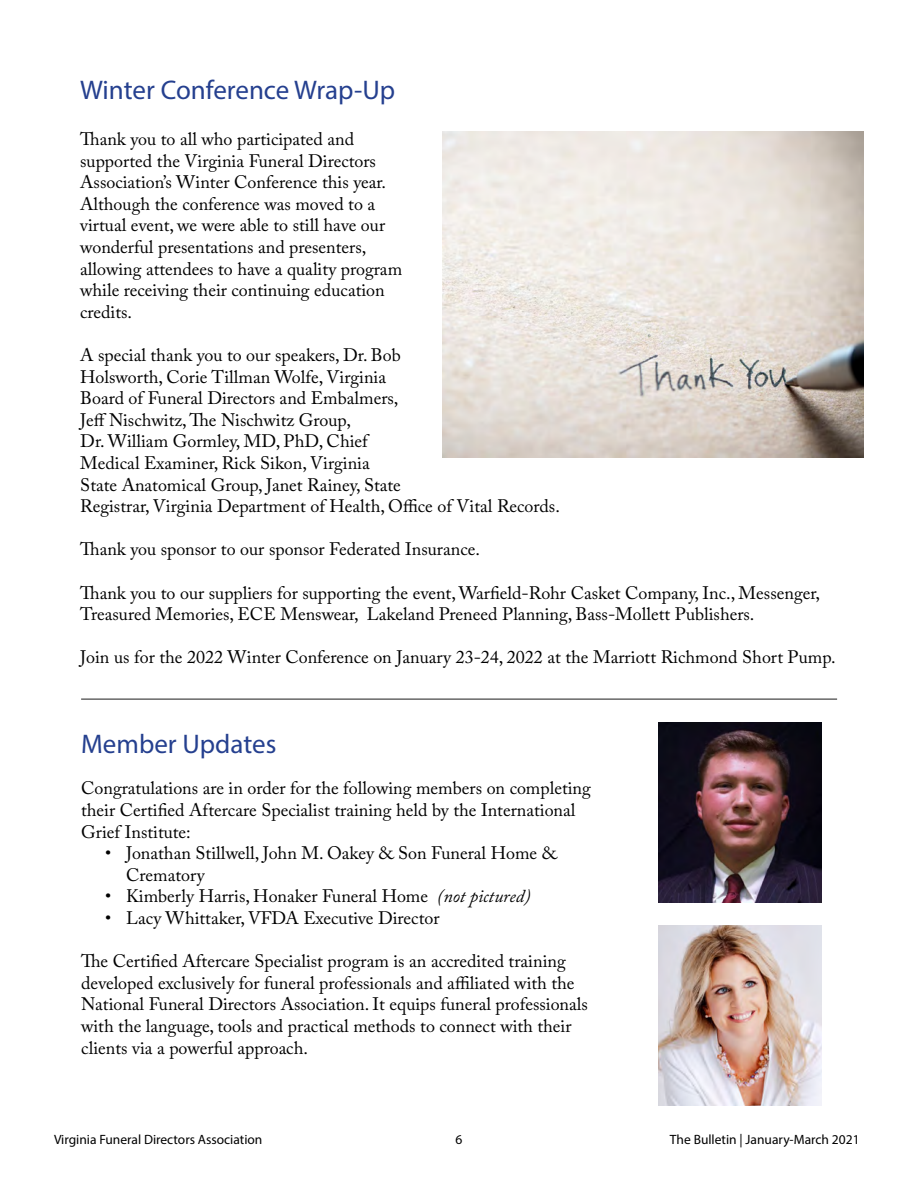
<style>
.page{position:relative;width:918px;height:1188px;background:#fff}
.page>*{position:absolute;margin:0;border:0;box-sizing:border-box;transform-origin:0 0}
.t1{font:27px "Myriad Pro";color:#25408f}
.t2{font:18px/21.6px "Adobe Caslon Pro";color:#000}
.t3{font:13.5px "Myriad Pro";color:#000}
.s1{font-style:italic}
</style>
<div class="page">
<hr style="left:81px;top:698px;width:756px;height:2px;background:#000">
<img style="left:442px;top:132px;width:422px;height:326px">
<img style="left:659px;top:723px;width:163px;height:180px">
<img style="left:659px;top:926px;width:163px;height:179px">
<h1 class="t1" style="left:80px;top:74px;width:316px">Winter Conference Wrap-Up</h1>
<p class="t2" style="left:80px;top:128px;width:323px">Thank you to all who participated and supported the Virginia Funeral Directors Association’s Winter Conference this year.<br>Although the conference was moved to a virtual event, we were able to still have our wonderful presentations and presenters, allowing attendees to have a quality program while receiving their continuing education credits.</p>
<p class="t2" style="left:80px;top:344px;width:481px">A special thank you to our speakers, Dr. Bob<br>Holsworth, Corie Tillman Wolfe, Virginia<br>Board of Funeral Directors and Embalmers,<br>Jeff Nischwitz, The Nischwitz Group,<br>Dr. William Gormley, MD, PhD, Chief<br>Medical Examiner, Rick Sikon, Virginia<br>State Anatomical Group, Janet Rainey, State<br>Registrar, Virginia Department of Health, Office of Vital Records.</p>
<p class="t2" style="left:80px;top:538px;width:401px">Thank you sponsor to our sponsor Federated Insurance.</p>
<p class="t2" style="left:80px;top:582px;width:741px">Thank you to our suppliers for supporting the event, Warfield-Rohr Casket Company, Inc., Messenger,<br>Treasured Memories, ECE Menswear, Lakeland Preneed Planning, Bass-Mollett Publishers.</p>
<p class="t2" style="left:80px;top:646px;width:757px">Join us for the 2022 Winter Conference on January 23-24, 2022 at the Marriott Richmond Short Pump.</p>
<h1 class="t1" style="left:81px;top:727px;width:197px">Member Updates</h1>
<p class="t2" style="left:81px;top:777px;width:511px">Congratulations are in order for the following members on completing their Certified Aftercare Specialist training held by the International<br>Grief Institute:</p>
<p class="t2" style="left:126px;top:842px;width:432px;text-indent:-21px">• Jonathan Stillwell, John M. Oakey &amp; Son Funeral Home &amp;<br>Crematory</p>
<p class="t2" style="left:105px;top:885px;width:427px">• Kimberly Harris, Honaker Funeral Home <span class="s1">(not pictured)</span></p>
<p class="t2" style="left:105px;top:907px;width:336px">• Lacy Whittaker, VFDA Executive Director</p>
<p class="t2" style="left:81px;top:950px;width:508px">The Certified Aftercare Specialist program is an accredited training developed exclusively for funeral professionals and affiliated with the National Funeral Directors Association. It equips funeral professionals with the language, tools and practical methods to connect with their clients via a powerful approach.</p>
<p class="t3" style="left:54px;top:1131px;width:210px">Virginia Funeral Directors Association</p>
<p class="t3" style="left:456px;top:1131px;width:8px">6</p>
<p class="t3" style="left:670px;top:1131px;width:191px">The Bulletin | January-March 2021</p>
</div>
